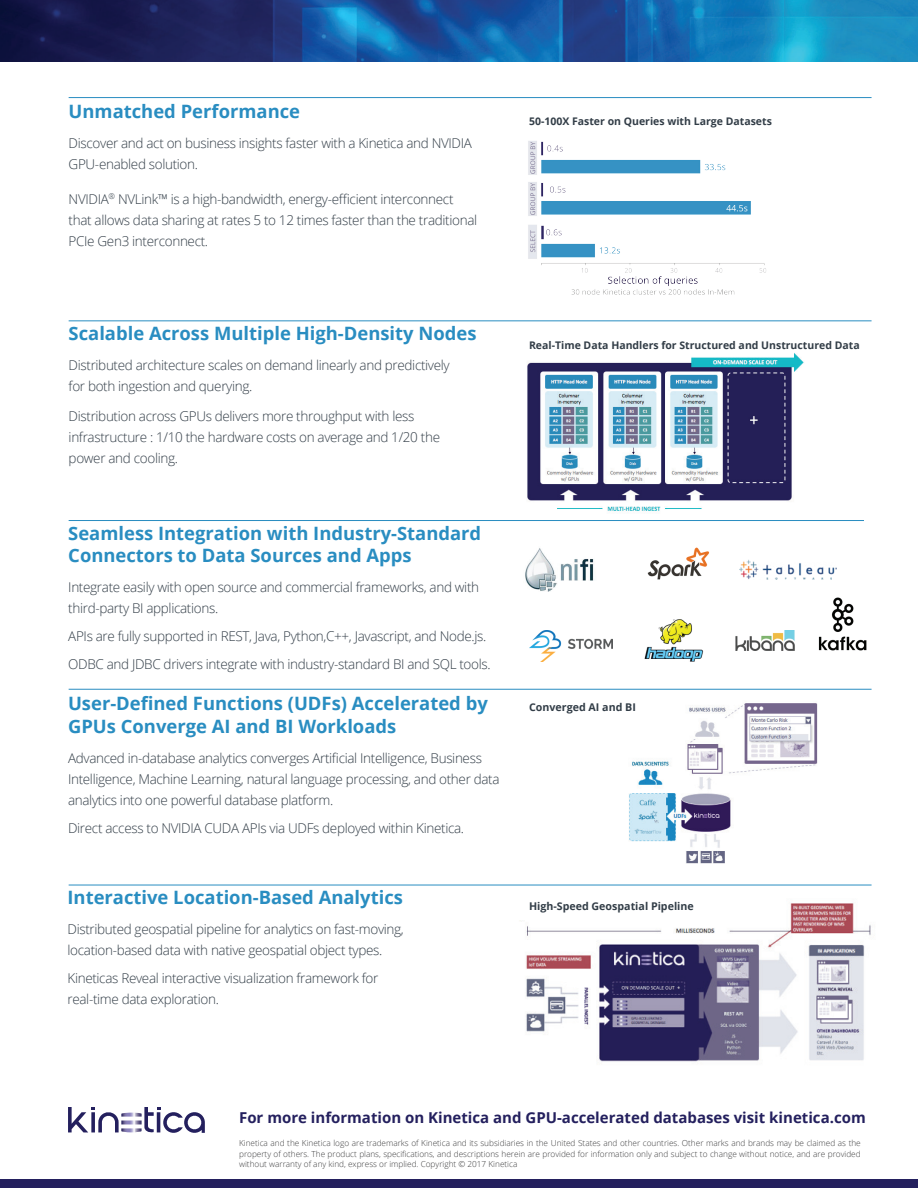
<style>
.page{position:relative;width:918px;height:1188px;background:#fff}
.page>*{position:absolute;margin:0;border:0;box-sizing:border-box;transform-origin:0 0}
.t1{font:700 18.45px/22px "Open Sans";color:#298dc1}
.t2{font:700 15px "Open Sans";color:#24205e}
.t3{font:300 13.5px/21px "Open Sans";letter-spacing:-.025em;color:#323d47}
.t4{font:700 10.65px "Open Sans";color:#323d47}
.t5{font:700 10.5px "Open Sans";color:#323d47}
.t6{font:300 8.25px/10.5px "Open Sans";color:#3e3e3f;text-align:justify}
</style>
<div class="page">
<img style="left:519px;top:903px;width:352px;height:159px">
<div style="left:509px;top:894px;width:202px;height:26px;background:#fff"></div>
<svg style="left:68px;top:1107px;width:137px;height:26px"></svg>
<img style="left:0;top:0;width:918px;height:61px">
<img style="left:528px;top:141px;width:238px;height:154px">
<img style="left:527px;top:353px;width:277px;height:158px">
<img style="left:629px;top:703px;width:189px;height:161px">
<div style="left:529px;top:901px;width:252px;height:26px;background:#fff"></div>
<hr style="left:69px;top:97px;width:803px;height:1px;background:#298dc1">
<hr style="left:69px;top:320px;width:803px;height:1px;background:#298dc1">
<hr style="left:69px;top:520px;width:795px;height:1px;background:#298dc1">
<hr style="left:69px;top:689px;width:803px;height:1px;background:#298dc1">
<hr style="left:69px;top:885px;width:803px;height:1px;background:#298dc1">
<img style="left:525px;top:548px;width:69px;height:44px">
<img style="left:818px;top:597px;width:49px;height:54px">
<img style="left:647px;top:547px;width:63px;height:33px">
<img style="left:529px;top:631px;width:83px;height:30px">
<img style="left:644px;top:619px;width:60px;height:42px">
<img style="left:735px;top:630px;width:60px;height:21px">
<img style="left:739px;top:559px;width:98px;height:21px">
<div style="left:0;top:1179px;width:918px;height:9px;background:#24205e"></div>
<h1 class="t1" style="left:69px;top:100px;width:233px">Unmatched Performance</h1>
<p class="t3" style="left:69px;top:133px;width:405px">Discover and act on business insights faster with a Kinetica and NVIDIA<br>GPU-enabled solution.</p>
<p class="t3" style="left:69px;top:188px;width:410px">NVIDIA<sup>®</sup> NVLink™ is a high-bandwidth, energy-efficient interconnect that allows data sharing at rates 5 to 12 times faster than the traditional<br>PCIe Gen3 interconnect.</p>
<p class="t5" style="left:529px;top:114px;width:244px">50-100X Faster on Queries with Large Datasets</p>
<h1 class="t1" style="left:69px;top:322px;width:409px">Scalable Across Multiple High-Density Nodes</h1>
<p class="t3" style="left:69px;top:354px;width:383px">Distributed architecture scales on demand linearly and predictively for both ingestion and querying.</p>
<p class="t3" style="left:69px;top:406px;width:373px">Distribution across GPUs delivers more throughput with less infrastructure : 1/10 the hardware costs on average and 1/20 the power and cooling.</p>
<h1 class="t1" style="left:68px;top:522px;width:414px">Seamless Integration with Industry-Standard<br>Connectors to Data Sources and Apps</h1>
<p class="t3" style="left:68px;top:576px;width:412px">Integrate easily with open source and commercial frameworks, and with third-party BI applications.</p>
<p class="t3" style="left:68px;top:622px;width:424px;line-height:27.8px">APIs are fully supported in REST, Java, Python,C++, Javascript, and Node.js.<br>ODBC and JDBC drivers integrate with industry-standard BI and SQL tools.</p>
<h1 class="t1" style="left:68px;top:691px;width:421px;line-height:23.4px">User-Defined Functions (UDFs) Accelerated by<br>GPUs Converge AI and BI Workloads</h1>
<p class="t3" style="left:68px;top:748px;width:433px">Advanced in-database analytics converges Artificial Intelligence, Business<br>Intelligence, Machine Learning, natural language processing, and other data analytics into one powerful database platform.</p>
<p class="t3" style="left:68px;top:817px;width:398px">Direct access to NVIDIA CUDA APIs via UDFs deployed within Kinetica.</p>
<h1 class="t1" style="left:68px;top:886px;width:337px">Interactive Location-Based Analytics</h1>
<p class="t3" style="left:68px;top:918px;width:338px">Distributed geospatial pipeline for analytics on fast-moving, location-based data with native geospatial object types.</p>
<p class="t3" style="left:68px;top:967px;width:312px">Kineticas Reveal interactive visualization framework for real-time data exploration.</p>
<p class="t5" style="left:529px;top:337px;width:332px">Real-Time Data Handlers for Structured and Unstructured Data</p>
<p class="t4" style="left:529px;top:700px;width:108px">Converged AI and BI</p>
<p class="t4" style="left:529px;top:898px;width:166px">High-Speed Geospatial Pipeline</p>
<p class="t2" style="left:239px;top:1107px;width:628px">For more information on Kinetica and GPU-accelerated databases visit kinetica.com</p>
<p class="t6" style="left:239px;top:1138px;width:623px">Kinetica and the Kinetica logo are trademarks of Kinetica and its subsidiaries in the United States and other countries. Other marks and brands may be claimed as the property of others. The product plans, specifications, and descriptions herein are provided for information only and subject to change without notice, and are provided without warranty of any kind, express or implied. Copyright © 2017 Kinetica</p>
</div>
